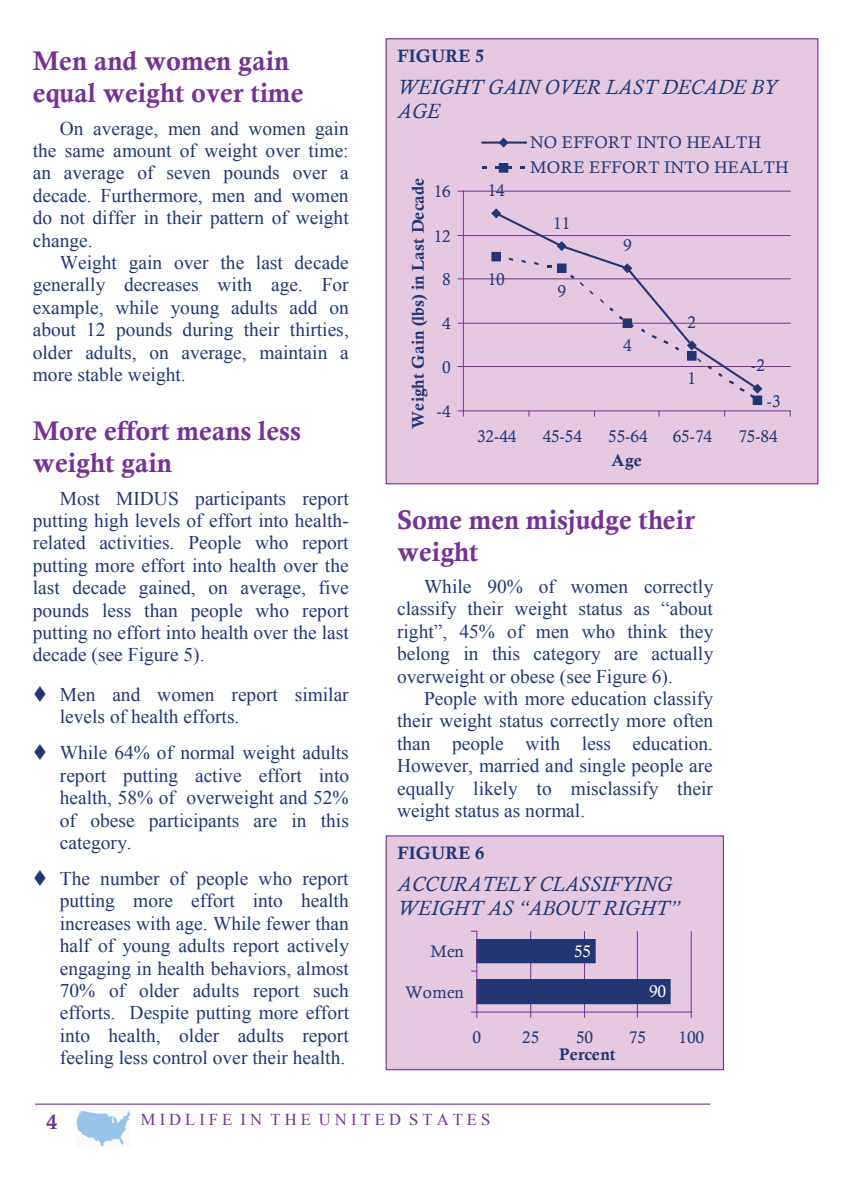
<style>
.page{position:relative;width:853px;height:1188px;background:#fff}
.page>*{position:absolute;margin:0;border:0;box-sizing:border-box;transform-origin:0 0}
.t1{font:27px/31.8px "Calis MT Bol";color:#753294}
.t2{font:italic 21px/24px "Calisto";color:#223674}
.t3{font:21px "Calis MT Bol";color:#753294}
.t4{font:19.35px/22.4px "Times New Roman";color:#223674;text-align:justify}
.t5{font:18px "Calis MT Bol";color:#223674}
.t6{font:16.95px "Calisto";color:#223674}
.t7{font:16.95px/25.3px "Calisto";letter-spacing:.02em;color:#223674}
.t8{font:16.95px "Calis MT Bol";color:#223674}
.t9{font:16.8px "Calisto";letter-spacing:-.01em;color:#223674}
.t10{font:16.8px "Calis MT Bol";color:#223674}
.t11{font:16.8px "Calisto";color:#fff}
.t12{font:16.5px "Times New Roman";letter-spacing:.25em;color:#753294}
</style>
<div class="page">
<img style="left:76px;top:1110px;width:54px;height:36px">
<div style="left:386px;top:39px;width:432px;height:445px;background:#e4c9e0"></div>
<div style="left:386px;top:836px;width:337px;height:233px;background:#e4c9e0"></div>
<div style="left:386px;top:835px;width:338px;height:235px;border:1px solid #753294"></div>
<hr style="left:530px;top:931px;width:1px;height:81px;background:#753294">
<hr style="left:584px;top:931px;width:1px;height:81px;background:#753294">
<hr style="left:637px;top:931px;width:1px;height:81px;background:#753294">
<hr style="left:691px;top:931px;width:1px;height:81px;background:#753294">
<div style="left:477px;top:979px;width:193px;height:24px;background:#223674"></div>
<div style="left:477px;top:979px;width:194px;height:25px;border:1px solid #223674"></div>
<div style="left:477px;top:939px;width:118px;height:23px;background:#223674"></div>
<div style="left:477px;top:939px;width:119px;height:24px;border:1px solid #223674"></div>
<hr style="left:477px;top:1011px;width:214px;height:1px;background:#753294">
<hr style="left:476px;top:931px;width:1px;height:81px;background:#753294">
<svg style="left:471px;top:1011px;width:6px;height:6px"></svg>
<hr style="left:35px;top:1103px;width:675px;height:1px;background:#753294">
<hr style="left:463px;top:366px;width:327px;height:1px;background:#753294">
<hr style="left:463px;top:323px;width:327px;height:1px;background:#753294">
<hr style="left:463px;top:278px;width:327px;height:1px;background:#753294">
<hr style="left:463px;top:235px;width:327px;height:1px;background:#753294">
<hr style="left:463px;top:191px;width:327px;height:1px;background:#753294">
<hr style="left:463px;top:191px;width:1px;height:220px;background:#753294">
<hr style="left:463px;top:410px;width:327px;height:1px;background:#753294">
<svg style="left:458px;top:410px;width:6px;height:6px"></svg>
<svg style="left:490px;top:208px;width:273px;height:191px"></svg>
<div style="left:492px;top:252px;width:8px;height:9px;background:#223674"></div>
<div style="left:491px;top:252px;width:10px;height:9px;border:1px solid #223674"></div>
<div style="left:557px;top:264px;width:9px;height:8px;background:#223674"></div>
<div style="left:557px;top:263px;width:9px;height:10px;border:1px solid #223674"></div>
<div style="left:623px;top:319px;width:8px;height:8px;background:#223674"></div>
<div style="left:622px;top:318px;width:10px;height:10px;border:1px solid #223674"></div>
<div style="left:688px;top:352px;width:8px;height:8px;background:#223674"></div>
<div style="left:687px;top:351px;width:9px;height:10px;border:1px solid #223674"></div>
<div style="left:753px;top:396px;width:9px;height:8px;background:#223674"></div>
<div style="left:753px;top:395px;width:9px;height:10px;border:1px solid #223674"></div>
<hr style="left:482px;top:141px;width:44px;height:3px;background:#223674">
<svg style="left:498px;top:137px;width:11px;height:11px"></svg>
<div style="left:499px;top:164px;width:9px;height:8px;background:#223674"></div>
<div style="left:499px;top:163px;width:9px;height:10px;border:1px solid #223674"></div>
<p class="t1" style="left:33px;top:45px;width:272px">Men and women gain equal weight over time</p>
<p class="t4" style="left:60px;top:117px;width:290px">On average, men and women gain</p>
<p class="t4" style="left:33px;top:139px;width:317px">the same amount of weight over time:</p>
<p class="t4" style="left:33px;top:161px;width:317px">an average of seven pounds over a</p>
<p class="t4" style="left:33px;top:184px;width:317px">decade. Furthermore, men and women</p>
<p class="t4" style="left:33px;top:206px;width:317px">do not differ in their pattern of weight</p>
<p class="t4" style="left:33px;top:229px;width:61px">change.</p>
<p class="t4" style="left:60px;top:251px;width:290px">Weight gain over the last decade</p>
<p class="t4" style="left:33px;top:273px;width:317px">generally decreases with age. For</p>
<p class="t4" style="left:33px;top:296px;width:317px">example, while young adults add on</p>
<p class="t4" style="left:33px;top:318px;width:317px">about 12 pounds during their thirties,</p>
<p class="t4" style="left:33px;top:341px;width:317px">older adults, on average, maintain a</p>
<p class="t4" style="left:33px;top:363px;width:154px">more stable weight.</p>
<p class="t1" style="left:33px;top:415px;width:270px">More effort means less weight gain</p>
<p class="t4" style="left:33px;top:487px;width:317px;text-indent:27px">Most MIDUS participants report putting high levels of effort into health&shy;related activities. People who report putting more effort into health over the last decade gained, on average, five pounds less than people who report putting no effort into health over the last decade (see Figure 5).</p>
<p class="t4" style="left:60px;top:682px;width:290px;text-indent:-27px">▼ Men and women report similar levels of health efforts.</p>
<p class="t4" style="left:60px;top:741px;width:291px;text-indent:-27px">▼ While 64% of normal weight adults report putting active effort into health, 58% of overweight and 52% of obese participants are in this category.</p>
<p class="t4" style="left:60px;top:867px;width:291px;text-indent:-27px">▼ The number of people who report putting more effort into health increases with age. While fewer than half of young adults report actively engaging in health behaviors, almost 70% of older adults report such efforts. Despite putting more effort into health, older adults report feeling less control over their health.</p>
<p class="t5" style="left:398px;top:46px;width:88px">FIGURE 5</p>
<p class="t2" style="left:398px;top:75px;width:381px">WEIGHT GAIN OVER LAST DECADE BY<br>AGE</p>
<p class="t8" style="left:408px;top:429px;width:252px;rotate:-90deg">Weight Gain (lbs) in Last Decade</p>
<p class="t6" style="left:434px;top:182px;width:19px">16</p>
<p class="t6" style="left:434px;top:226px;width:19px">12</p>
<p class="t6" style="left:442px;top:269px;width:10px">8</p>
<p class="t6" style="left:442px;top:314px;width:10px">4</p>
<p class="t6" style="left:442px;top:357px;width:10px">0</p>
<p class="t6" style="left:437px;top:401px;width:15px">-4</p>
<p class="t6" style="left:488px;top:180px;width:19px">14</p>
<p class="t6" style="left:488px;top:269px;width:19px">10</p>
<p class="t7" style="left:530px;top:129px;width:260px">NO EFFORT INTO HEALTH<br>MORE EFFORT INTO HEALTH</p>
<p class="t6" style="left:553px;top:213px;width:19px">11</p>
<p class="t6" style="left:557px;top:281px;width:10px">9</p>
<p class="t6" style="left:623px;top:235px;width:10px">9</p>
<p class="t6" style="left:623px;top:336px;width:10px">4</p>
<p class="t6" style="left:688px;top:312px;width:10px">2</p>
<p class="t6" style="left:688px;top:368px;width:10px">1</p>
<p class="t6" style="left:751px;top:356px;width:15px">-2</p>
<p class="t6" style="left:767px;top:392px;width:15px">-3</p>
<p class="t6" style="left:477px;top:426px;width:41px">32-44</p>
<p class="t6" style="left:543px;top:426px;width:41px">45-54</p>
<p class="t6" style="left:608px;top:426px;width:41px">55-64</p>
<p class="t6" style="left:673px;top:426px;width:41px">65-74</p>
<p class="t6" style="left:738px;top:426px;width:41px">75-84</p>
<p class="t8" style="left:611px;top:451px;width:32px">Age</p>
<p class="t1" style="left:397px;top:503px;width:299px">Some men misjudge their weight</p>
<p class="t4" style="left:424px;top:575px;width:291px">While 90% of women correctly</p>
<p class="t4" style="left:397px;top:597px;width:317px">classify their weight status as “about</p>
<p class="t4" style="left:397px;top:620px;width:318px">right”, 45% of men who think they</p>
<p class="t4" style="left:397px;top:642px;width:318px">belong in this category are actually</p>
<p class="t4" style="left:397px;top:664px;width:277px">overweight or obese (see Figure 6).</p>
<p class="t4" style="left:424px;top:687px;width:291px">People with more education classify</p>
<p class="t4" style="left:397px;top:709px;width:317px">their weight status correctly more often</p>
<p class="t4" style="left:397px;top:732px;width:317px">than people with less education.</p>
<p class="t4" style="left:397px;top:754px;width:317px">However, married and single people are</p>
<p class="t4" style="left:397px;top:776px;width:317px">equally likely to misclassify their</p>
<p class="t4" style="left:397px;top:799px;width:190px">weight status as normal.</p>
<p class="t5" style="left:398px;top:842px;width:88px">FIGURE 6</p>
<p class="t2" style="left:398px;top:872px;width:283px">ACCURATELY CLASSIFYING<br>WEIGHT AS “ABOUT RIGHT”</p>
<p class="t9" style="left:430px;top:941px;width:35px">Men</p>
<p class="t9" style="left:405px;top:982px;width:60px">Women</p>
<p class="t11" style="left:574px;top:941px;width:19px">55</p>
<p class="t11" style="left:649px;top:981px;width:19px">90</p>
<p class="t9" style="left:473px;top:1027px;width:10px">0</p>
<p class="t9" style="left:522px;top:1027px;width:19px">25</p>
<p class="t9" style="left:576px;top:1027px;width:19px">50</p>
<p class="t9" style="left:629px;top:1027px;width:19px">75</p>
<p class="t9" style="left:678px;top:1027px;width:27px">100</p>
<p class="t10" style="left:559px;top:1044px;width:58px">Percent</p>
<p class="t3" style="left:46px;top:1110px;width:12px">4</p>
<p class="t12" style="left:141px;top:1108px;width:351px">MIDLIFE IN THE UNITED STATES</p>
</div>
